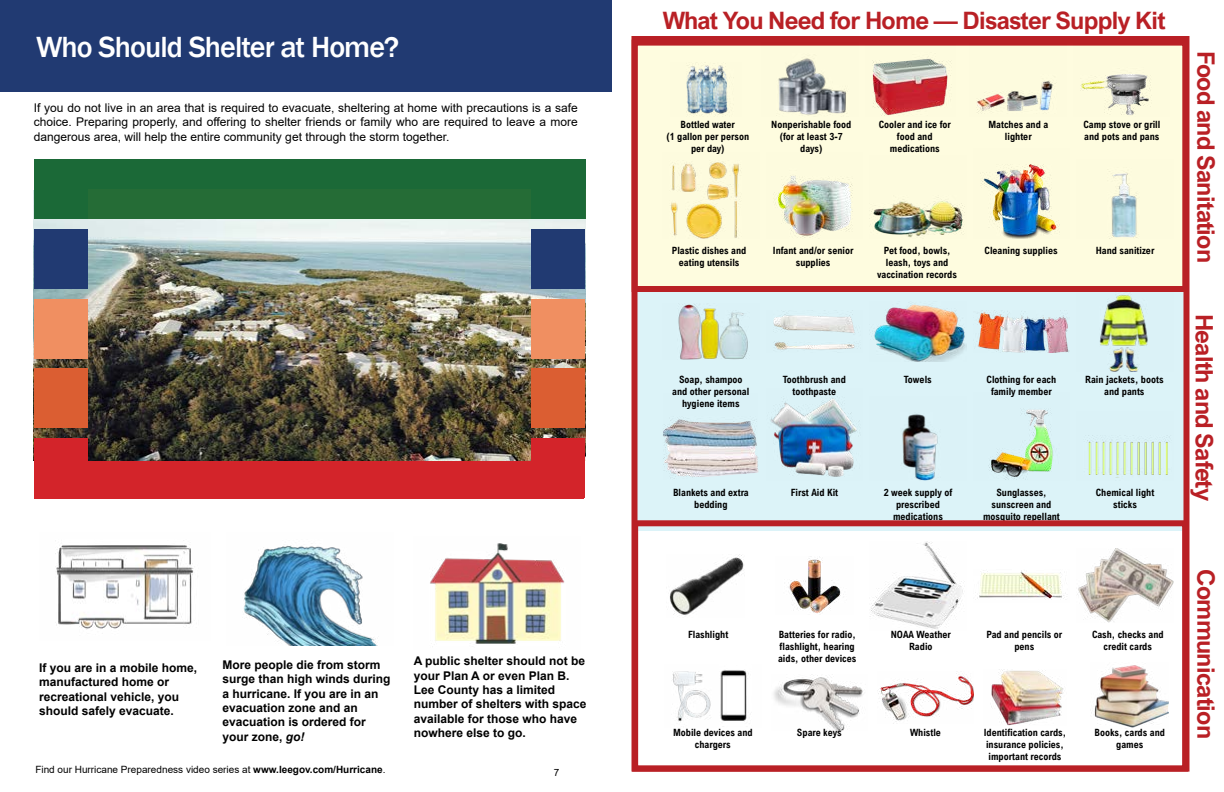
<style>
.page{position:relative;width:1224px;height:792px;background:#fff}
.page>*{position:absolute;margin:0;border:0;box-sizing:border-box;transform-origin:0 0}
.t1{font:500 30px "Franklin Gothic";letter-spacing:-.03em;color:#fff}
.t2{font:700 24px "Arial Nova";letter-spacing:-.03em;color:#b92025}
.t3{font:700 12px/14.4px "Arial";color:#000}
.t4{font:12px/14.4px "Arial";color:#000;text-align:justify}
.t5{font:700 10px/12px "Arial Nova Cond";color:#000;text-align:center}
.t6{font:10px "Arial";color:#000}
.s1{font-style:italic}
.s2{font-weight:700}
</style>
<div class="page">
<div style="left:632px;top:289px;width:556px;height:241px;background:#dcf3f8"></div>
<div style="left:632px;top:37px;width:551px;height:253px;background:#fefcdf"></div>
<div style="left:632px;top:40px;width:556px;height:252px;border:6px solid #b92025"></div>
<img style="left:686px;top:65px;width:42px;height:51px">
<img style="left:762px;top:43px;width:96px;height:73px">
<img style="left:866px;top:44px;width:90px;height:72px">
<img style="left:970px;top:43px;width:96px;height:70px">
<img style="left:1074px;top:43px;width:96px;height:72px">
<img style="left:670px;top:162px;width:71px;height:77px">
<img style="left:774px;top:175px;width:79px;height:63px">
<img style="left:870px;top:197px;width:95px;height:41px">
<img style="left:980px;top:164px;width:80px;height:75px">
<img style="left:1109px;top:171px;width:28px;height:68px">
<img style="left:678px;top:304px;width:70px;height:55px">
<img style="left:773px;top:310px;width:82px;height:40px">
<img style="left:874px;top:304px;width:92px;height:58px">
<img style="left:978px;top:310px;width:91px;height:43px">
<img style="left:1099px;top:295px;width:49px;height:76px">
<img style="left:670px;top:554px;width:74px;height:61px">
<img style="left:789px;top:558px;width:52px;height:56px">
<img style="left:977px;top:570px;width:89px;height:30px">
<img style="left:1077px;top:549px;width:96px;height:74px">
<img style="left:870px;top:541px;width:93px;height:88px">
<img style="left:672px;top:670px;width:77px;height:52px">
<img style="left:773px;top:675px;width:90px;height:55px">
<img style="left:878px;top:673px;width:96px;height:51px">
<img style="left:991px;top:670px;width:73px;height:55px">
<img style="left:1091px;top:665px;width:78px;height:63px">
<img style="left:663px;top:419px;width:96px;height:60px">
<img style="left:770px;top:396px;width:90px;height:81px">
<img style="left:902px;top:414px;width:36px;height:66px">
<img style="left:988px;top:410px;width:65px;height:70px">
<img style="left:1087px;top:435px;width:83px;height:43px">
<div style="left:632px;top:36px;width:557px;height:736px;border:6px solid #b92025"></div>
<div style="left:632px;top:520px;width:556px;height:252px;border:6px solid #b92025"></div>
<img style="left:34px;top:219px;width:551px;height:242px">
<div style="left:34px;top:159px;width:551px;height:60px;background:#256c36"></div>
<div style="left:34px;top:159px;width:551px;height:30px;background:#1b6937"></div>
<div style="left:34px;top:229px;width:54px;height:60px;background:#213a72"></div>
<div style="left:532px;top:229px;width:53px;height:60px;background:#213a72"></div>
<div style="left:532px;top:159px;width:53px;height:60px;background:#1b6937"></div>
<div style="left:34px;top:159px;width:54px;height:60px;background:#1b6937"></div>
<div style="left:532px;top:299px;width:53px;height:60px;background:#f08f61"></div>
<div style="left:34px;top:299px;width:54px;height:60px;background:#f08f61"></div>
<div style="left:34px;top:368px;width:54px;height:60px;background:#db5e32"></div>
<div style="left:532px;top:368px;width:53px;height:60px;background:#db5e32"></div>
<div style="left:34px;top:438px;width:54px;height:60px;background:#d3242a"></div>
<div style="left:532px;top:438px;width:53px;height:60px;background:#d3242a"></div>
<div style="left:34px;top:461px;width:550px;height:37px;background:#d3242a"></div>
<div style="left:0;top:0;width:612px;height:92px;background:#213a72"></div>
<img style="left:55px;top:545px;width:139px;height:85px">
<img style="left:243px;top:545px;width:135px;height:101px">
<img style="left:430px;top:543px;width:135px;height:101px">
<h1 class="t1" style="left:36px;top:28px;width:365px">Who Should Shelter at Home?</h1>
<p class="t4" style="left:34px;top:101px;width:545px">If you do not live in an area that is required to evacuate, sheltering at home with precautions is a safe choice. Preparing properly, and offering to shelter friends or family who are required to leave a more dangerous area, will help the entire community get through the storm together.</p>
<p class="t3" style="left:39px;top:661px;width:160px">If you are in a mobile home, manufactured home or recreational vehicle, you should safely evacuate.</p>
<p class="t3" style="left:222px;top:658px;width:170px">More people die from storm surge than high winds during a hurricane. If you are in an evacuation zone and an evacuation is ordered for your zone, <span class="s1">go!</span></p>
<p class="t3" style="left:414px;top:654px;width:174px">A public shelter should not be your Plan A or even Plan B.<br>Lee County has a limited number of shelters with space available for those who have nowhere else to go.</p>
<p class="t6" style="left:35px;top:762px;width:352px">Find our Hurricane Preparedness video series at <span class="s2">www.leegov.com/Hurricane</span>.</p>
<p class="t6" style="left:554px;top:766px;width:7px">7</p>
<h2 class="t2" style="left:663px;top:7px;width:505px">What You Need for Home — Disaster Supply Kit</h2>
<p class="t5" style="left:666px;top:118px;width:84px">Bottled water<br>(1 gallon per person per day)</p>
<p class="t5" style="left:771px;top:118px;width:82px">Nonperishable food (for at least 3-7 days)</p>
<p class="t5" style="left:879px;top:118px;width:74px">Cooler and ice for food and medications</p>
<p class="t5" style="left:988px;top:118px;width:61px">Matches and a lighter</p>
<p class="t5" style="left:1083px;top:118px;width:78px;text-align:left">Camp stove or grill and pots and pans</p>
<p class="t5" style="left:672px;top:244px;width:76px">Plastic dishes and eating utensils</p>
<p class="t5" style="left:773px;top:244px;width:82px">Infant and/or senior supplies</p>
<p class="t5" style="left:877px;top:244px;width:81px">Pet food, bowls, leash, toys and vaccination records</p>
<p class="t5" style="left:985px;top:244px;width:75px">Cleaning supplies</p>
<p class="t5" style="left:1096px;top:244px;width:60px">Hand sanitizer</p>
<p class="t5" style="left:672px;top:373px;width:79px">Soap, shampoo and other personal hygiene items</p>
<p class="t5" style="left:783px;top:373px;width:65px">Toothbrush and</p>
<p class="t5" style="left:904px;top:373px;width:29px">Towels</p>
<p class="t5" style="left:793px;top:385px;width:45px">toothpaste</p>
<p class="t5" style="left:987px;top:373px;width:71px">Clothing for each family member</p>
<p class="t5" style="left:1085px;top:373px;width:80px">Rain jackets, boots and pants</p>
<p class="t5" style="left:673px;top:486px;width:77px">Blankets and extra</p>
<p class="t5" style="left:791px;top:486px;width:49px">First Aid Kit</p>
<p class="t5" style="left:694px;top:498px;width:35px">bedding</p>
<p class="t5" style="left:884px;top:486px;width:70px">2 week supply of prescribed medications</p>
<p class="t5" style="left:983px;top:486px;width:78px">Sunglasses, sunscreen and mosquito repellant</p>
<p class="t5" style="left:1096px;top:486px;width:60px">Chemical light sticks</p>
<p class="t5" style="left:688px;top:628px;width:42px">Flashlight</p>
<p class="t5" style="left:778px;top:628px;width:80px;text-align:left">Batteries for radio, flashlight, hearing aids, other devices</p>
<p class="t5" style="left:986px;top:628px;width:77px">Pad and pencils or pens</p>
<p class="t5" style="left:1092px;top:628px;width:73px">Cash, checks and credit cards</p>
<p class="t5" style="left:891px;top:628px;width:62px">NOAA Weather<br>Radio</p>
<p class="t5" style="left:673px;top:726px;width:81px">Mobile devices and chargers</p>
<p class="t5" style="left:984px;top:726px;width:84px;text-align:left">Identification cards, insurance policies, important records</p>
<p class="t5" style="left:1094px;top:726px;width:72px">Books, cards and games</p>
<p class="t5" style="left:797px;top:726px;width:46px">Spare keys</p>
<p class="t5" style="left:910px;top:726px;width:32px">Whistle</p>
<h2 class="t2" style="left:1220px;top:51px;width:214px;rotate:90deg">Food and Sanitation</h2>
<h2 class="t2" style="left:1218px;top:314px;width:190px;rotate:90deg">Health and Safety</h2>
<h2 class="t2" style="left:1220px;top:569px;width:172px;rotate:90deg">Communication</h2>
</div>
